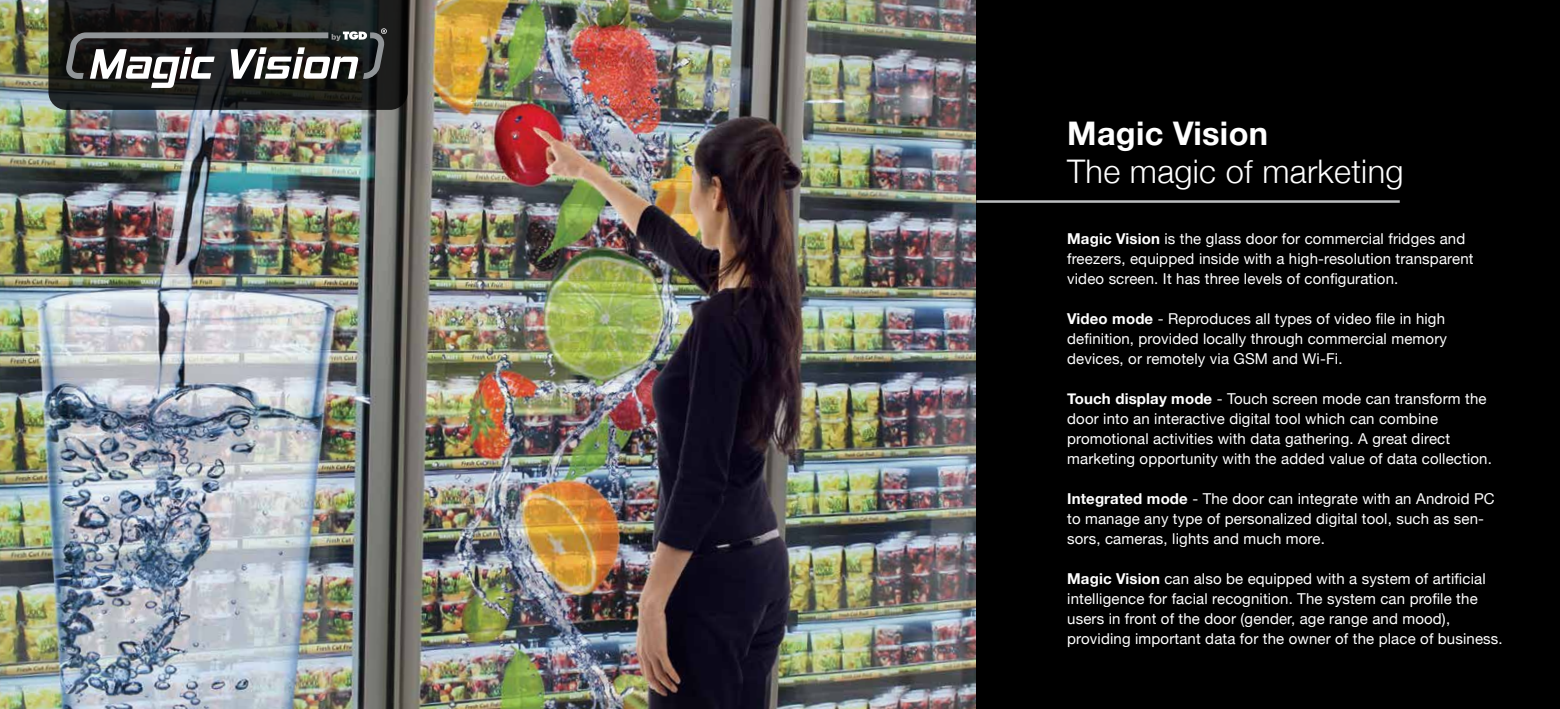
<style>
.page{position:relative;width:1560px;height:709px;background:#fff}
.page>*{position:absolute;margin:0;border:0;box-sizing:border-box;transform-origin:0 0}
.t1{font:300 32.5px "Helvetica Neue";letter-spacing:.01em;color:#fff}
.t2{font:700 32.5px "Helvetica Neue";letter-spacing:.01em;color:#fff}
.t3{font:15px/20px "Helvetica Neue";letter-spacing:.01em;color:#fff}
.s1{font-weight:700}
</style>
<div class="page">
<img style="left:0;top:0;width:976px;height:709px">
<div style="left:976px;top:0;width:583px;height:709px;background:#000"></div>
<svg style="left:48px;top:0;width:359px;height:110px;background:#373837"></svg>
<hr style="left:976px;top:200px;width:423px;height:3px;background:#bcbec0">
<h1 class="t2" style="left:1067px;top:108px;width:202px">Magic Vision</h1>
<h1 class="t1" style="left:1067px;top:145px;width:338px">The magic of marketing</h1>
<p class="t3" style="left:1067px;top:230px;width:408px"><span class="s1">Magic Vision</span> is the glass door for commercial fridges and freezers, equipped inside with a high-resolution transparent video screen. It has three levels of configuration.</p>
<p class="t3" style="left:1067px;top:310px;width:381px"><span class="s1">Video mode</span> - Reproduces all types of video file in high definition, provided locally through commercial memory devices, or remotely via GSM and Wi-Fi.</p>
<p class="t3" style="left:1067px;top:390px;width:426px"><span class="s1">Touch display mode</span> - Touch screen mode can transform the door into an interactive digital tool which can combine promotional activities with data gathering. A great direct marketing opportunity with the added value of data collection.</p>
<p class="t3" style="left:1067px;top:490px;width:429px"><span class="s1">Integrated mode</span> - The door can integrate with an Android PC to manage any type of personalized digital tool, such as sen&shy;sors, cameras, lights and much more.</p>
<p class="t3" style="left:1067px;top:570px;width:437px"><span class="s1">Magic Vision</span> can also be equipped with a system of artificial intelligence for facial recognition. The system can profile the users in front of the door (gender, age range and mood), providing important data for the owner of the place of business.</p>
</div>
